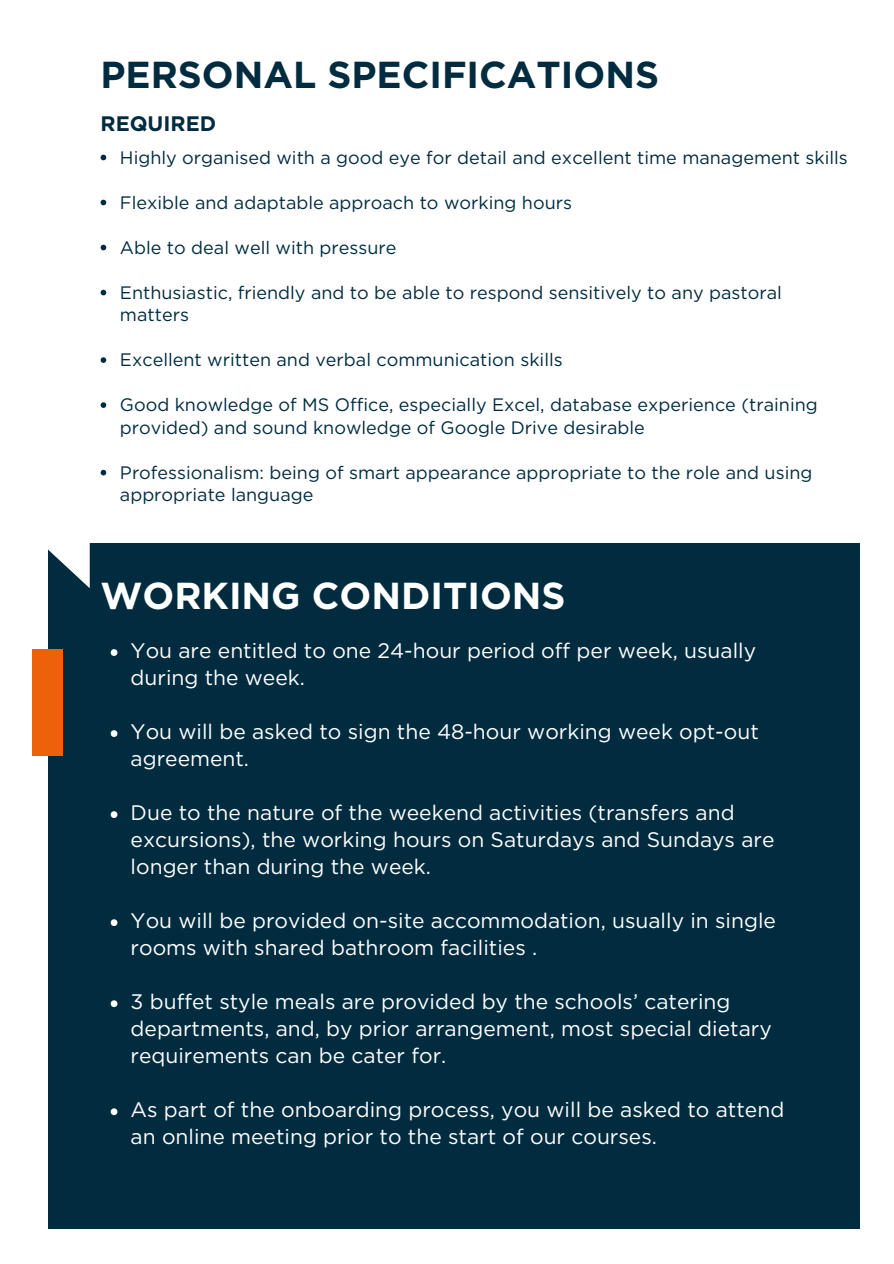
<style>
.page{position:relative;width:894px;height:1264px;background:#fff}
.page>*{position:absolute;margin:0;border:0;box-sizing:border-box;transform-origin:0 0}
.t1{font:700 37.5px "Gotham";color:#012c40}
.t2{font:700 37.5px "Gotham";color:#fff}
.t3{font:21px/27px "Gotham";color:#fff}
.t4{font:700 21px "Gotham";color:#012c40}
.t5{font:18px/22.5px "Gotham";color:#012c40}
</style>
<div class="page">
<svg style="left:101px;top:155px;width:5px;height:5px"></svg>
<svg style="left:101px;top:200px;width:5px;height:5px"></svg>
<svg style="left:101px;top:245px;width:5px;height:5px"></svg>
<svg style="left:101px;top:290px;width:5px;height:5px"></svg>
<svg style="left:101px;top:357px;width:5px;height:6px"></svg>
<svg style="left:101px;top:402px;width:5px;height:6px"></svg>
<svg style="left:101px;top:470px;width:5px;height:5px"></svg>
<div style="left:48px;top:543px;width:811px;height:685px;background:#012c40"></div>
<svg style="left:48px;top:543px;width:42px;height:45px"></svg>
<div style="left:33px;top:649px;width:30px;height:106px;background:#eb6209"></div>
<svg style="left:111px;top:649px;width:6px;height:7px"></svg>
<svg style="left:111px;top:730px;width:6px;height:7px"></svg>
<svg style="left:111px;top:811px;width:6px;height:7px"></svg>
<svg style="left:111px;top:919px;width:6px;height:7px"></svg>
<svg style="left:111px;top:1000px;width:6px;height:7px"></svg>
<svg style="left:111px;top:1108px;width:6px;height:7px"></svg>
<h1 class="t1" style="left:100px;top:52px;width:560px">PERSONAL SPECIFICATIONS</h1>
<p class="t4" style="left:100px;top:114px;width:117px">REQUIRED</p>
<h2 class="t5" style="left:120px;top:146px;width:729px">Highly organised with a good eye for detail and excellent time management skills</h2>
<p class="t5" style="left:120px;top:191px;width:453px">Flexible and adaptable approach to working hours</p>
<p class="t5" style="left:120px;top:236px;width:278px">Able to deal well with pressure</p>
<p class="t5" style="left:120px;top:281px;width:663px">Enthusiastic, friendly and to be able to respond sensitively to any pastoral matters</p>
<p class="t5" style="left:120px;top:348px;width:444px">Excellent written and verbal communication skills</p>
<p class="t5" style="left:120px;top:393px;width:699px">Good knowledge of MS Office, especially Excel, database experience (training provided) and sound knowledge of Google Drive desirable</p>
<p class="t5" style="left:120px;top:461px;width:693px">Professionalism: being of smart appearance appropriate to the role and using appropriate language</p>
<p class="t2" style="left:100px;top:572px;width:466px">WORKING CONDITIONS</p>
<h1 class="t3" style="left:131px;top:637px;width:626px">You are entitled to one 24-hour period off per week, usually during the week.</h1>
<p class="t3" style="left:131px;top:718px;width:629px">You will be asked to sign the 48-hour working week opt-out agreement.</p>
<p class="t3" style="left:131px;top:799px;width:645px">Due to the nature of the weekend activities (transfers and excursions), the working hours on Saturdays and Sundays are longer than during the week.</p>
<p class="t3" style="left:131px;top:907px;width:646px">You will be provided on-site accommodation, usually in single rooms with shared bathroom facilities .</p>
<p class="t3" style="left:131px;top:988px;width:642px">3 buffet style meals are provided by the schools’ catering departments, and, by prior arrangement, most special dietary requirements can be cater for.</p>
<p class="t3" style="left:131px;top:1096px;width:655px">As part of the onboarding process, you will be asked to attend an online meeting prior to the start of our courses.</p>
</div>
